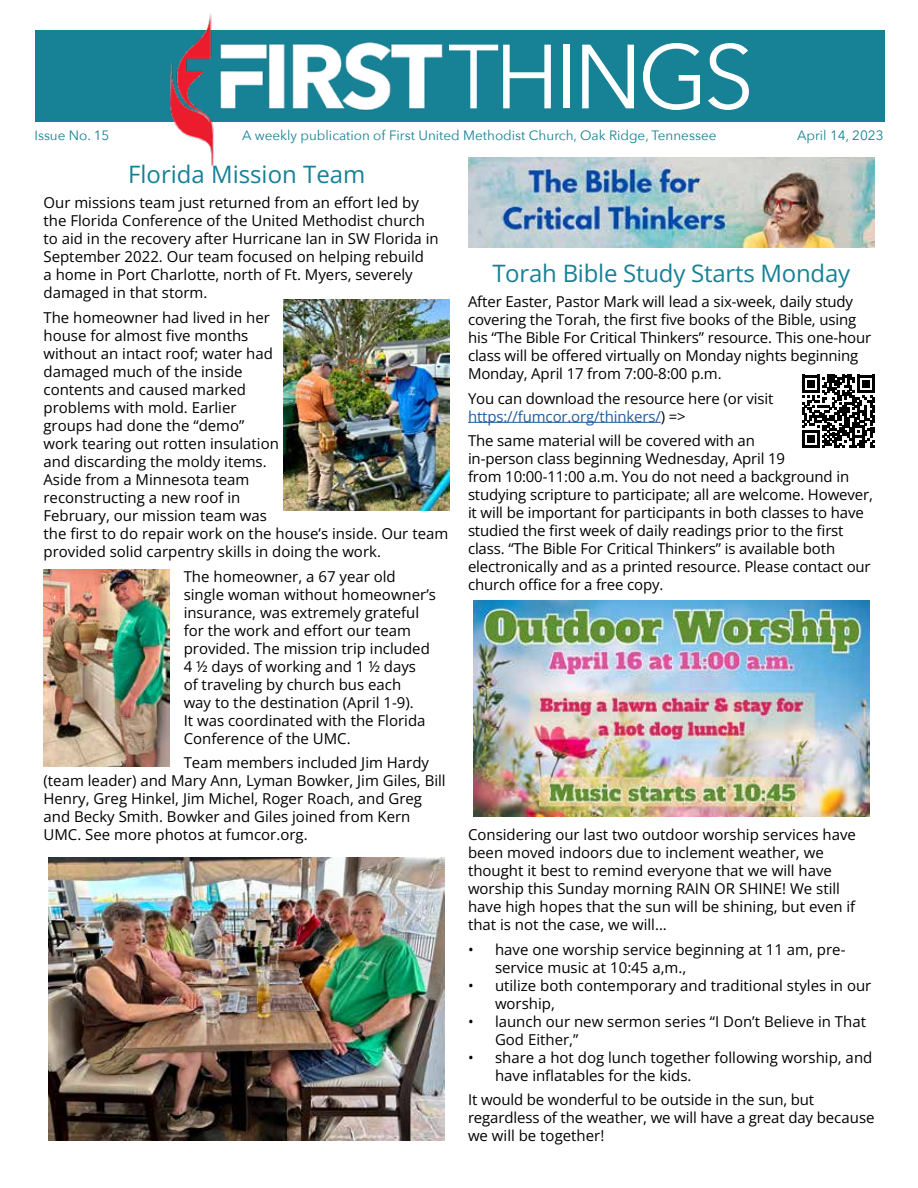
<style>
.page{position:relative;width:918px;height:1188px;background:#fff}
.page>*{position:absolute;margin:0;border:0;box-sizing:border-box;transform-origin:0 0}
.t1{font:90px "Avenir Next";letter-spacing:-.05em;color:#fff}
.t2{font:24px "Open Sans";letter-spacing:-.01em;color:#178195}
.t3{font:15px/18px "Open Sans";color:#000}
.t4{font:13.5px "Avenir Next";color:#178195}
.s1{color:#215e9e}
</style>
<div class="page">
<div style="left:35px;top:30px;width:850px;height:92px;background:#178195"></div>
<img style="left:170px;top:14px;width:273px;height:152px">
<hr style="left:468px;top:422px;width:193px;height:1px;background:#215e9e">
<svg style="left:802px;top:375px;width:73px;height:73px"></svg>
<img style="left:468px;top:158px;width:406px;height:89px">
<img style="left:283px;top:300px;width:167px;height:210px">
<img style="left:473px;top:601px;width:396px;height:215px">
<img style="left:49px;top:858px;width:396px;height:283px">
<img style="left:44px;top:569px;width:126px;height:198px">
<h1 class="t1" style="left:448px;top:1px;width:308px">THINGS</h1>
<p class="t4" style="left:34px;top:124px;width:76px">Issue No. 15</p>
<p class="t4" style="left:242px;top:124px;width:476px">A weekly publication of First United Methodist Church, Oak Ridge, Tennessee</p>
<p class="t4" style="left:797px;top:124px;width:88px">April 14, 2023</p>
<h2 class="t2" style="left:128px;top:158px;width:239px">Florida Mission Team</h2>
<p class="t3" style="left:44px;top:193px;width:397px">Our missions team just returned from an effort led by the Florida Conference of the United Methodist church to aid in the recovery after Hurricane Ian in SW Florida in September 2022. Our team focused on helping rebuild<br>a home in Port Charlotte, north of Ft. Myers, severely damaged in that storm.</p>
<p class="t3" style="left:44px;top:308px;width:406px">The homeowner had lived in her<br>house for almost five months<br>without an intact roof; water had<br>damaged much of the inside<br>contents and caused marked<br>problems with mold. Earlier<br>groups had done the “demo”<br>work tearing out rotten insulation<br>and discarding the moldy items.<br>Aside from a Minnesota team<br>reconstructing a new roof in<br>February, our mission team was<br>the first to do repair work on the house’s inside. Our team provided solid carpentry skills in doing the work.</p>
<p class="t3" style="left:184px;top:567px;width:254px">The homeowner, a 67 year old single woman without homeowner’s insurance, was extremely grateful for the work and effort our team provided. The mission trip included<br>4 ½ days of working and 1 ½ days<br>of traveling by church bus each<br>way to the destination (April 1-9).<br>It was coordinated with the Florida<br>Conference of the UMC.</p>
<p class="t3" style="left:44px;top:754px;width:404px;text-indent:140px">Team members included Jim Hardy (team leader) and Mary Ann, Lyman Bowker, Jim Giles, Bill Henry, Greg Hinkel, Jim Michel, Roger Roach, and Greg and Becky Smith. Bowker and Giles joined from Kern UMC. See more photos at fumcor.org.</p>
<h2 class="t2" style="left:492px;top:257px;width:359px">Torah Bible Study Starts Monday</h2>
<p class="t3" style="left:468px;top:292px;width:405px">After Easter, Pastor Mark will lead a six-week, daily study covering the Torah, the first five books of the Bible, using his “The Bible For Critical Thinkers” resource. This one-hour class will be offered virtually on Monday nights beginning Monday, April 17 from 7:00-8:00 p.m.</p>
<p class="t3" style="left:468px;top:389px;width:307px">You can download the resource here (or visit <span class="s1">https://fumcor.org/thinkers/</span>) =&gt;</p>
<p class="t3" style="left:468px;top:432px;width:406px">The same material will be covered with an<br>in-person class beginning Wednesday, April 19<br>from 10:00-11:00 a.m. You do not need a background in studying scripture to participate; all are welcome. However, it will be important for participants in both classes to have studied the first week of daily readings prior to the first class. “The Bible For Critical Thinkers” is available both electronically and as a printed resource. Please contact our church office for a free copy.</p>
<p class="t3" style="left:468px;top:825px;width:389px">Considering our last two outdoor worship services have been moved indoors due to inclement weather, we thought it best to remind everyone that we will have worship this Sunday morning RAIN OR SHINE! We still have high hopes that the sun will be shining, but even if that is not the case, we will…</p>
<p class="t3" style="left:495px;top:940px;width:352px;text-indent:-27px">• have one worship service beginning at 11 am, pre&shy;service music at 10:45 a,m.,</p>
<p class="t3" style="left:495px;top:976px;width:378px;text-indent:-27px">• utilize both contemporary and traditional styles in our worship,</p>
<p class="t3" style="left:495px;top:1012px;width:373px;text-indent:-27px">• launch our new sermon series “I Don’t Believe in That<br>God Either,”</p>
<p class="t3" style="left:495px;top:1048px;width:379px;text-indent:-27px">• share a hot dog lunch together following worship, and have inflatables for the kids.</p>
<p class="t3" style="left:468px;top:1090px;width:408px">It would be wonderful to be outside in the sun, but regardless of the weather, we will have a great day because we will be together!</p>
</div>
